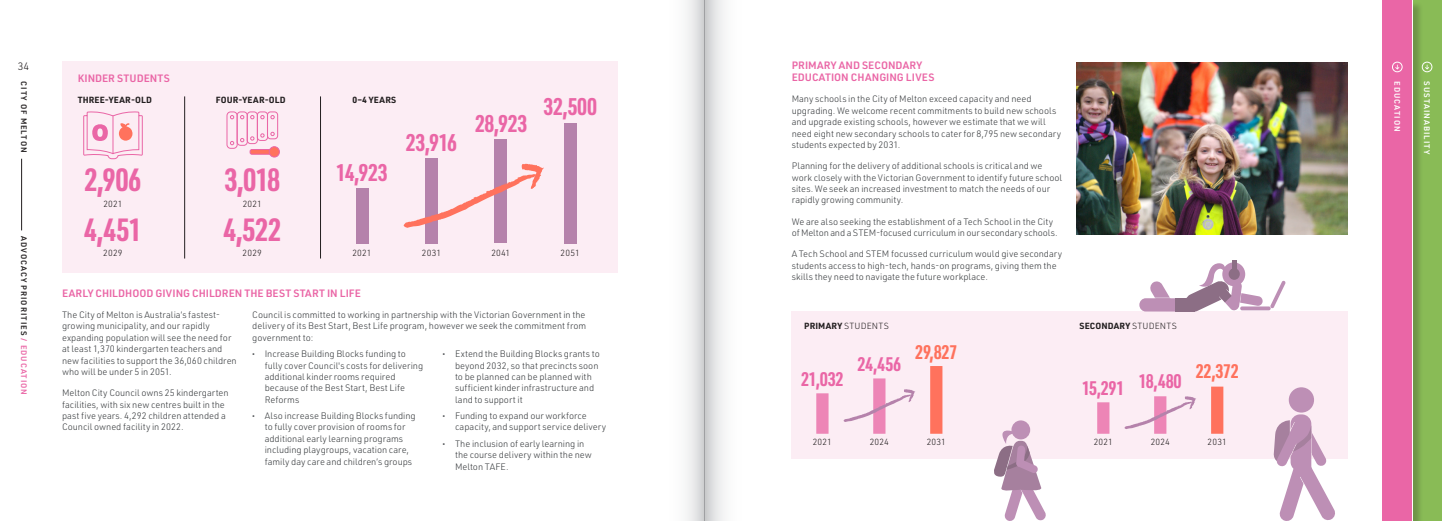
<style>
.page{position:relative;width:1442px;height:521px;background:#fff}
.page>*{position:absolute;margin:0;border:0;box-sizing:border-box;transform-origin:0 0}
.Body{font:700 31.5px "URWDIN Cond";letter-spacing:-.015em;color:#ea66a6}
.Body-2{font:700 23.62px "URWDIN Cond";letter-spacing:-.015em;color:#ea66a6}
.Body-3{font:700 19.25px "URWDIN Cond";letter-spacing:-.015em;color:#ea66a6}
.Body-4{font:700 19.25px "URWDIN Cond";letter-spacing:-.015em;color:#ff725d}
._20223_H2{font:600 10.5px/12.2px "URWDIN";letter-spacing:.005em;color:#ea66a6}
.t1{font:300 10.5px "URWDIN";color:#231f20}
._2023_body_10_5{font:300 9.19px/11.4px "URWDIN";letter-spacing:-.005em;color:#393c3f}
.Body-5{font:300 8.75px "URWDIN";letter-spacing:.01em;color:#231f20}
.Body-6{font:700 8.75px "URWDIN";letter-spacing:.025em;color:#231f20}
.t2{font:600 7.88px "URWDIN";letter-spacing:.12em;color:#231f20}
.t3{font:600 7.88px "URWDIN";letter-spacing:.125em;color:#fff}
.s1{color:#ea66a6}
.s2{font-size:5.25px}
.s3{font-weight:700}
.s4{font-weight:300}
</style>
<div class="page">
<svg style="left:1390px;top:0;width:51px;height:521px;background:#84b154"></svg>
<svg style="left:1423px;top:62px;width:8px;height:10px"></svg>
<div style="left:62px;top:61px;width:556px;height:212px;background:#fcedf4"></div>
<svg style="left:83px;top:111px;width:59px;height:48px"></svg>
<div style="left:237px;top:112px;width:10px;height:33px;border:1px solid #ea66a6;border-radius:3px"></div>
<svg style="left:227px;top:112px;width:17px;height:37px"></svg>
<div style="left:247px;top:112px;width:10px;height:32px;border:1px solid #ea66a6;border-radius:3px"></div>
<svg style="left:250px;top:115px;width:4px;height:25px"></svg>
<div style="left:257px;top:112px;width:10px;height:29px;border:1px solid #ea66a6;border-radius:3px"></div>
<svg style="left:260px;top:115px;width:4px;height:22px"></svg>
<div style="left:267px;top:112px;width:11px;height:27px;border:1px solid #ea66a6;border-radius:3px"></div>
<svg style="left:270px;top:115px;width:4px;height:21px"></svg>
<div style="left:250px;top:149px;width:25px;height:5px;background:#ff725d;border-radius:2px"></div>
<div style="left:250px;top:149px;width:25px;height:5px;border:1px solid #ea66a6;border-radius:2px"></div>
<div style="left:269px;top:147px;width:10px;height:10px;background:#ff725d;border-radius:50%"></div>
<div style="left:269px;top:147px;width:10px;height:10px;border:1px solid #ea66a6;border-radius:50%"></div>
<hr style="left:184px;top:96px;width:1px;height:162px;background:#231f20">
<hr style="left:320px;top:96px;width:1px;height:162px;background:#231f20">
<div style="left:791px;top:312px;width:556px;height:147px;background:#fcedf4"></div>
<div style="left:816px;top:393px;width:12px;height:41px;background:#ed85b6"></div>
<div style="left:1097px;top:402px;width:12px;height:32px;background:#ed85b6"></div>
<div style="left:873px;top:378px;width:12px;height:56px;background:#ed85b6"></div>
<div style="left:1153px;top:396px;width:13px;height:38px;background:#ed85b6"></div>
<div style="left:930px;top:366px;width:12px;height:68px;background:#ff725d"></div>
<div style="left:1210px;top:387px;width:13px;height:47px;background:#ff725d"></div>
<div style="left:1288px;top:387px;width:25px;height:25px;background:#bd8fb5;border-radius:50%"></div>
<svg style="left:1273px;top:414px;width:62px;height:107px"></svg>
<svg style="left:1011px;top:420px;width:19px;height:19px"></svg>
<svg style="left:994px;top:425px;width:52px;height:96px"></svg>
<div style="left:1139px;top:298px;width:59px;height:14px;background:#bd8fb5;border-radius:7px"></div>
<svg style="left:1149px;top:281px;width:25px;height:18px"></svg>
<svg style="left:1239px;top:306px;width:31px;height:4px"></svg>
<svg style="left:1269px;top:280px;width:16px;height:28px"></svg>
<div style="left:1174px;top:298px;width:20px;height:14px;background:#8c6e85"></div>
<svg style="left:1186px;top:263px;width:76px;height:49px"></svg>
<div style="left:356px;top:188px;width:12px;height:55px;background:#b582ab"></div>
<div style="left:425px;top:158px;width:13px;height:85px;background:#b582ab"></div>
<div style="left:494px;top:139px;width:13px;height:104px;background:#b582ab"></div>
<div style="left:564px;top:123px;width:12px;height:120px;background:#b582ab"></div>
<svg style="left:403px;top:163px;width:141px;height:65px"></svg>
<svg style="left:843px;top:389px;width:72px;height:33px"></svg>
<svg style="left:1124px;top:396px;width:71px;height:33px"></svg>
<img style="left:1076px;top:62px;width:271px;height:173px">
<hr style="left:21px;top:159px;width:1px;height:71px;background:#231f20">
<div style="left:1382px;top:0;width:29px;height:521px;background:#ea66a6"></div>
<svg style="left:1392px;top:62px;width:9px;height:10px"></svg>
<div style="left:704px;top:0;width:43px;height:521px;background:linear-gradient(to right,#d5d6d7,#fff)"></div>
<div style="left:661px;top:0;width:43px;height:521px;background:linear-gradient(to right,#fff,#dddee0)"></div>
<p class="t1" style="left:18px;top:59px;width:13px">34</p>
<p class="t2" style="left:29px;top:81px;width:73px;rotate:90deg">CITY OF MELTON</p>
<p class="t2" style="left:29px;top:236px;width:160px;rotate:90deg">ADVOCACY PRIORITIES <span class="s1">/ EDUCATION</span></p>
<p class="_20223_H2" style="left:78px;top:72px;width:93px">KINDER STUDENTS</p>
<p class="Body-6" style="left:78px;top:94px;width:76px">THREE-YEAR-OLD</p>
<p class="Body-6" style="left:216px;top:94px;width:71px">FOUR-YEAR-OLD</p>
<p class="Body-6" style="left:352px;top:94px;width:45px">0–4 YEARS</p>
<p class="Body" style="left:84px;top:158px;width:58px">2,906</p>
<p class="Body" style="left:224px;top:158px;width:57px">3,018</p>
<p class="Body-2" style="left:336px;top:156px;width:53px">14,923</p>
<p class="Body-5" style="left:103px;top:198px;width:21px">2021</p>
<p class="Body-5" style="left:243px;top:198px;width:21px">2021</p>
<p class="Body-2" style="left:406px;top:127px;width:53px">23,916</p>
<p class="Body-2" style="left:475px;top:108px;width:54px">28,923</p>
<p class="Body-2" style="left:543px;top:91px;width:55px">32,500</p>
<p class="Body" style="left:84px;top:208px;width:60px">4,451</p>
<p class="Body" style="left:223px;top:208px;width:60px">4,522</p>
<p class="Body-5" style="left:103px;top:248px;width:21px">2029</p>
<p class="Body-5" style="left:242px;top:248px;width:21px">2029</p>
<p class="Body-5" style="left:352px;top:248px;width:21px">2021</p>
<p class="Body-5" style="left:422px;top:248px;width:21px">2031</p>
<p class="Body-5" style="left:491px;top:248px;width:20px">2041</p>
<p class="Body-5" style="left:560px;top:248px;width:21px">2051</p>
<p class="_20223_H2" style="left:62px;top:286px;width:300px">EARLY CHILDHOOD GIVING CHILDREN THE BEST START IN LIFE</p>
<p class="_2023_body_10_5" style="left:62px;top:309px;width:176px">The City of Melton is Australia’s fastest&shy;growing municipality, and our rapidly expanding population will see the need for at least 1,370 kindergarten teachers and new facilities to support the 36,060 children who will be under 5 in 2051.</p>
<p class="_2023_body_10_5" style="left:62px;top:387px;width:168px">Melton City Council owns 25 kindergarten facilities, with six new centres built in the past five years. 4,292 children attended a Council owned facility in 2022.</p>
<p class="_2023_body_10_5" style="left:252px;top:309px;width:335px;text-align:justify">Council is committed to working in partnership with the Victorian Government in the delivery of its Best Start, Best Life program, however we seek the commitment from government to:</p>
<p class="_2023_body_10_5" style="left:265px;top:348px;width:160px;text-indent:-12px"><span class="s2">•</span> Increase Building Blocks funding to fully cover Council's costs for delivering additional kinder rooms required because of the Best Start, Best Life<br>Reforms</p>
<p class="_2023_body_10_5" style="left:265px;top:410px;width:152px;text-indent:-12px"><span class="s2">•</span> Also increase Building Blocks funding to fully cover provision of rooms for additional early learning programs including playgroups, vacation care, family day care and children’s groups</p>
<p class="_2023_body_10_5" style="left:455px;top:348px;width:146px;text-indent:-12px"><span class="s2">•</span> Extend the Building Blocks grants to beyond 2032, so that precincts soon to be planned can be planned with sufficient kinder infrastructure and land to support it</p>
<p class="_2023_body_10_5" style="left:455px;top:410px;width:153px;text-indent:-12px"><span class="s2">•</span> Funding to expand our workforce capacity, and support service delivery</p>
<p class="_2023_body_10_5" style="left:455px;top:437px;width:138px;text-indent:-12px"><span class="s2">•</span> The inclusion of early learning in the course delivery within the new<br>Melton TAFE.</p>
<p class="_20223_H2" style="left:791px;top:59px;width:144px">PRIMARY AND SECONDARY<br>EDUCATION CHANGING LIVES</p>
<p class="_2023_body_10_5" style="left:791px;top:93px;width:271px">Many schools in the City of Melton exceed capacity and need upgrading. We welcome recent commitments to build new schools and upgrade existing schools, however we estimate that we will need eight new secondary schools to cater for 8,795 new secondary students expected by 2031.</p>
<p class="_2023_body_10_5" style="left:791px;top:160px;width:272px">Planning for the delivery of additional schools is critical and we work closely with the Victorian Government to identify future school sites. We seek an increased investment to match the needs of our rapidly growing community.</p>
<p class="_2023_body_10_5" style="left:791px;top:215px;width:267px">We are also seeking the establishment of a Tech School in the City of Melton and a STEM-focused curriculum in our secondary schools.</p>
<p class="_2023_body_10_5" style="left:791px;top:248px;width:272px">A Tech School and STEM focussed curriculum would give secondary students access to high-tech, hands-on programs, giving them the skills they need to navigate the future workplace.</p>
<p class="Body-5" style="left:804px;top:320px;width:86px"><span class="s3">PRIMARY</span> STUDENTS</p>
<p class="Body-6" style="left:1079px;top:320px;width:99px">SECONDARY <span class="s4">STUDENTS</span></p>
<p class="Body-4" style="left:915px;top:339px;width:44px">29,827</p>
<p class="Body-3" style="left:857px;top:351px;width:45px">24,456</p>
<p class="Body-3" style="left:801px;top:366px;width:44px">21,032</p>
<p class="Body-3" style="left:1138px;top:368px;width:44px">18,480</p>
<p class="Body-3" style="left:1081px;top:375px;width:44px">15,291</p>
<p class="Body-4" style="left:1195px;top:358px;width:45px">22,372</p>
<p class="Body-5" style="left:812px;top:436px;width:21px">2021</p>
<p class="Body-5" style="left:869px;top:436px;width:21px">2024</p>
<p class="Body-5" style="left:926px;top:436px;width:21px">2031</p>
<p class="Body-5" style="left:1093px;top:436px;width:21px">2021</p>
<p class="Body-5" style="left:1150px;top:436px;width:21px">2024</p>
<p class="Body-5" style="left:1207px;top:436px;width:21px">2031</p>
<p class="t3" style="left:1402px;top:81px;width:52px;rotate:90deg">EDUCATION</p>
<p class="t3" style="left:1432px;top:81px;width:75px;rotate:90deg">SUSTAINABILITY</p>
</div>
